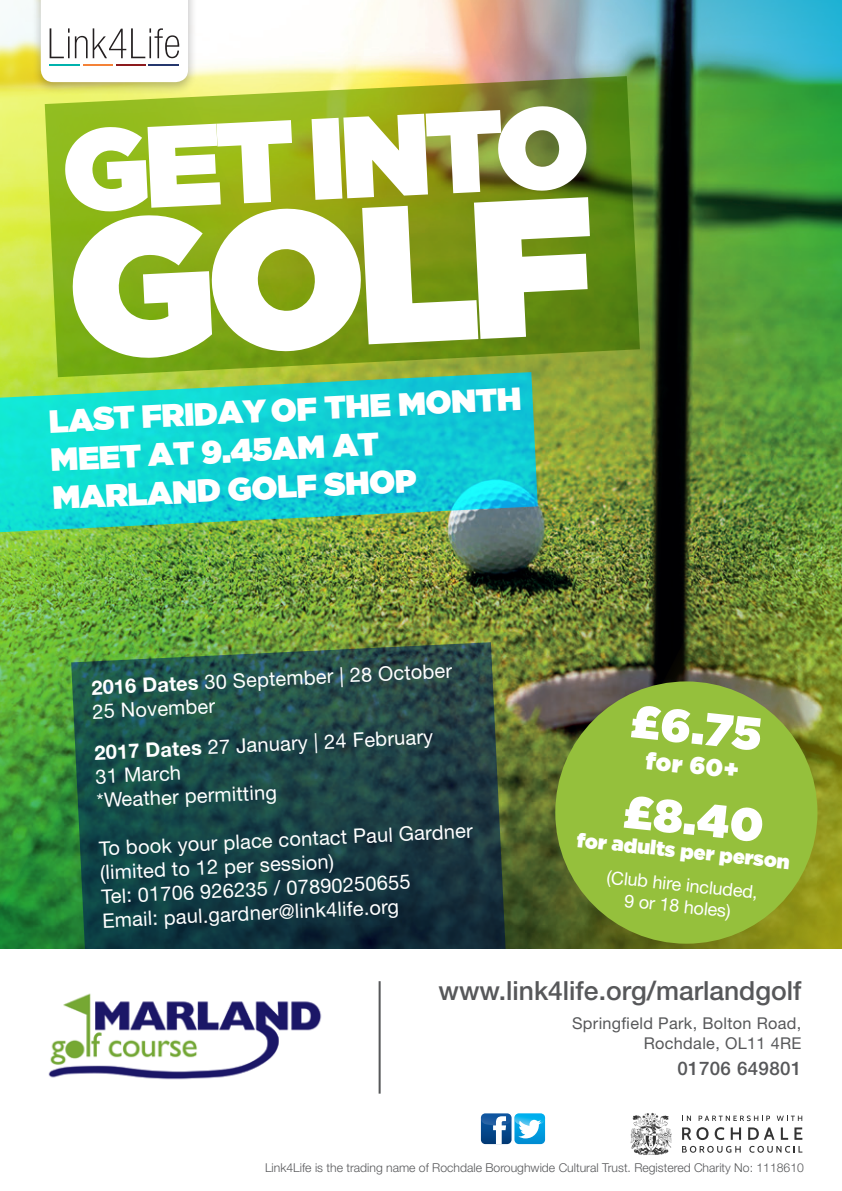
<style>
.page{position:relative;width:842px;height:1191px;background:#fff}
.page>*{position:absolute;margin:0;border:0;box-sizing:border-box;transform-origin:0 0}
.t1{font:900 195px "Gotham";color:#fff}
.t2{font:900 115.4px "Gotham";color:#fff}
.t3{font:900 46px "Gotham";color:#fff}
.t4{font:900 32px/38.2px "Gotham";color:#fff}
.t5{font:500 26.4px "Helvetica Neue LT Std";color:#57585a}
.t6{font:900 24px "Gotham";color:#fff}
.t7{font:20px/23.6px "Helvetica Neue LT Std";color:#fff}
.t8{font:900 20px "Gotham";color:#fff}
.t9{font:500 18.8px "Helvetica Neue LT Std";letter-spacing:.02em;color:#57585a}
.t10{font:18px "Helvetica Neue LT Std";color:#fff}
.t11{font:16.2px "Helvetica Neue LT Std";letter-spacing:.02em;color:#57585a}
.t12{font:300 12.2px "Helvetica Neue LT Std";color:#57585a}
.s1{font-weight:700}
</style>
<div class="page">
<svg style="left:686px;top:0;width:156px;height:218px;background:#3a9965"></svg>
<img style="left:0;top:0;width:663px;height:949px">
<img style="left:187px;top:218px;width:655px;height:731px">
<svg style="left:71px;top:642px;width:440px;height:307px;background:#1f4843"></svg>
<svg style="left:45px;top:76px;width:595px;height:301px;background:#83a01c"></svg>
<svg style="left:631px;top:1112px;width:41px;height:43px"></svg>
<svg style="left:748px;top:1127px;width:26px;height:12px"></svg>
<svg style="left:781px;top:1127px;width:7px;height:12px"></svg>
<svg style="left:794px;top:1127px;width:8px;height:12px"></svg>
<svg style="left:682px;top:1127px;width:59px;height:25px"></svg>
<svg style="left:749px;top:1145px;width:53px;height:7px"></svg>
<svg style="left:682px;top:1115px;width:9px;height:6px"></svg>
<svg style="left:699px;top:1115px;width:71px;height:6px"></svg>
<svg style="left:777px;top:1115px;width:25px;height:6px"></svg>
<img style="left:48px;top:993px;width:274px;height:87px">
<hr style="left:379px;top:981px;width:2px;height:112px;background:#57585a">
<svg style="left:481px;top:1113px;width:64px;height:31px"></svg>
<div style="left:32px;top:0;width:165px;height:95px;background:#231f20;opacity:.3"></div>
<svg style="left:41px;top:0;width:147px;height:82px"></svg>
<hr style="left:50px;top:64px;width:30px;height:2px;background:#00b2ad">
<hr style="left:83px;top:64px;width:30px;height:2px;background:#f48238">
<hr style="left:116px;top:64px;width:30px;height:2px;background:#8c1a1d">
<hr style="left:149px;top:64px;width:30px;height:2px;background:#25376d">
<div style="left:555px;top:681px;width:262px;height:262px;background:#95c03c;border-radius:50%"></div>
<svg style="left:0;top:372px;width:538px;height:164px;background:#28cdbb"></svg>
<p class="t2" style="left:58px;top:89px;width:529px;rotate:-3deg">GET INTO</p>
<p class="t1" style="left:61px;top:151px;width:528px;rotate:-3deg">GOLF</p>
<p class="t4" style="left:48px;top:402px;width:475px;rotate:-3deg">LAST FRIDAY OF THE MONTH<br>MEET AT 9.45AM AT</p>
<p class="t4" style="left:52px;top:479px;width:366px;rotate:-3deg">MARLAND GOLF SHOP</p>
<p class="t7" style="left:91px;top:676px;width:363px;rotate:-3deg"><span class="s1">2016 Dates</span> 30 September | 28 October</p>
<p class="t7" style="left:92px;top:700px;width:124px;rotate:-3deg">25 November</p>
<p class="t7" style="left:94px;top:741px;width:341px;rotate:-3deg"><span class="s1">2017 Dates</span> 27 January | 24 February</p>
<p class="t7" style="left:95px;top:764px;width:87px;rotate:-3deg">31 March</p>
<p class="t7" style="left:96px;top:789px;width:182px;rotate:-3deg">*Weather permitting</p>
<p class="t7" style="left:98px;top:837px;width:376px;rotate:-3deg">To book your place contact Paul Gardner (limited to 12 per session)</p>
<p class="t7" style="left:101px;top:885px;width:311px;rotate:-3deg">Tel: 01706 926235 / 07890250655</p>
<p class="t7" style="left:102px;top:909px;width:298px;rotate:-3deg">Email: paul.gardner@link4life.org</p>
<p class="t3" style="left:635px;top:688px;width:132px;rotate:6deg">£6.75</p>
<p class="t6" style="left:648px;top:743px;width:95px;rotate:6deg">for 60+</p>
<p class="t3" style="left:628px;top:778px;width:142px;rotate:6deg">£8.40</p>
<p class="t8" style="left:578px;top:825px;width:215px;rotate:6deg">for adults per person</p>
<p class="t10" style="left:608px;top:866px;width:153px;rotate:6deg">(Club hire included,</p>
<p class="t10" style="left:626px;top:889px;width:108px;rotate:6deg">9 or 18 holes)</p>
<p class="t5" style="left:438px;top:975px;width:364px">www.link4life.org/marlandgolf</p>
<p class="t11" style="left:572px;top:1013px;width:231px">Springfield Park, Bolton Road,</p>
<p class="t11" style="left:644px;top:1033px;width:159px">Rochdale, OL11 4RE</p>
<p class="t9" style="left:677px;top:1057px;width:125px">01706 649801</p>
<p class="t12" style="left:265px;top:1160px;width:540px">Link4Life is the trading name of Rochdale Boroughwide Cultural Trust. Registered Charity No: 1118610</p>
</div>
